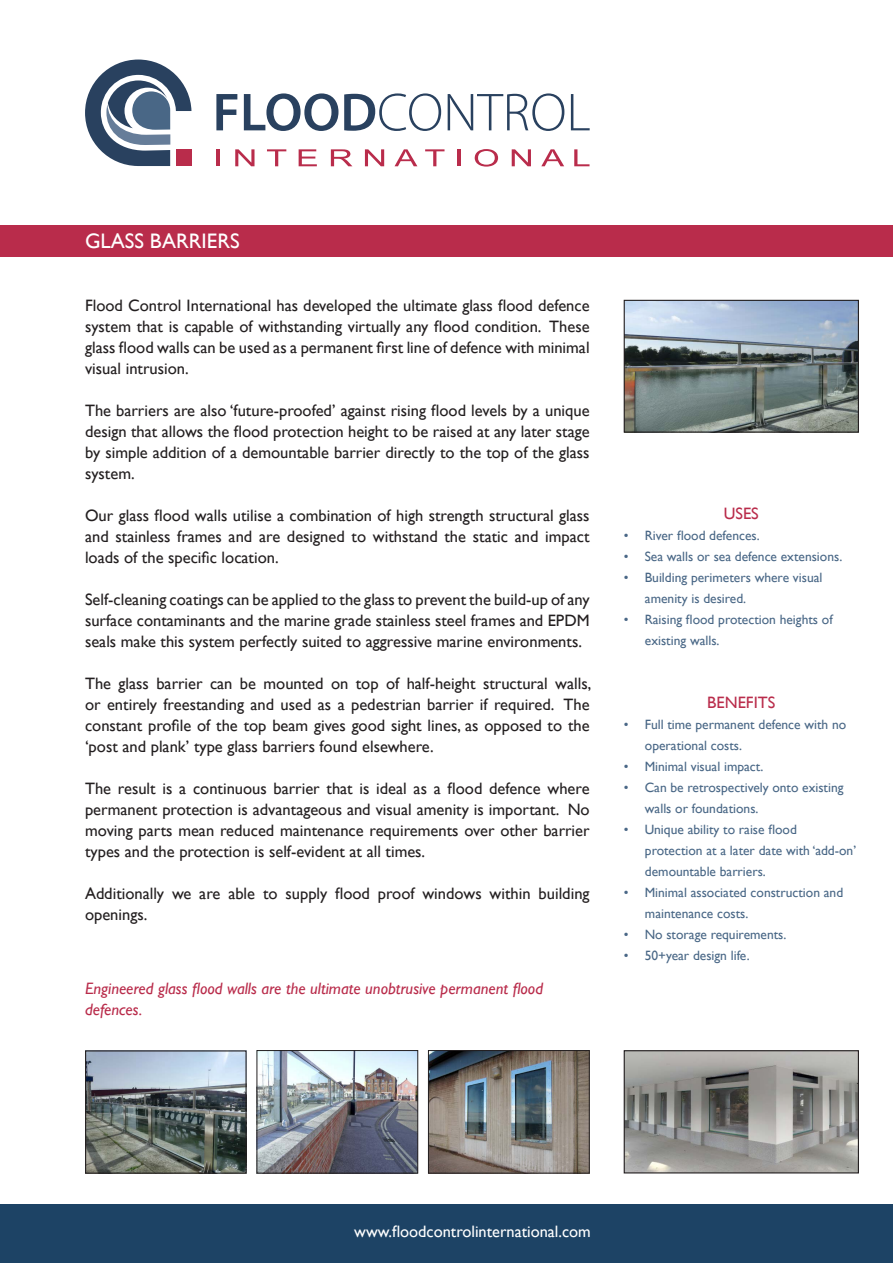
<style>
.page{position:relative;width:893px;height:1263px;background:#fff}
.page>*{position:absolute;margin:0;border:0;box-sizing:border-box;transform-origin:0 0}
.t1{font:21px "Gill Sans";color:#fff}
.t2{font:16.5px/21px "Gill Sans";color:#231f20;text-align:justify}
.t3{font:italic 16.5px/21px "Gill Sans";color:#b92c4b}
.t4{font:16.5px "Gill Sans";color:#fff}
.t5{font:16.5px "Gill Sans";color:#b92c4b}
.t6{font:13.5px/21px "Gill Sans";color:#496786}
</style>
<div class="page">
<svg style="left:216px;top:94px;width:21px;height:36px"></svg>
<svg style="left:244px;top:93px;width:94px;height:38px"></svg>
<svg style="left:344px;top:93px;width:97px;height:38px"></svg>
<svg style="left:448px;top:93px;width:116px;height:38px"></svg>
<svg style="left:571px;top:94px;width:19px;height:36px"></svg>
<svg style="left:85px;top:60px;width:106px;height:106px"></svg>
<div style="left:176px;top:150px;width:15px;height:16px;background:#b92c4b"></div>
<hr style="left:217px;top:149px;width:3px;height:17px;background:#b92c4b">
<svg style="left:235px;top:149px;width:19px;height:17px"></svg>
<svg style="left:267px;top:149px;width:19px;height:17px"></svg>
<svg style="left:299px;top:149px;width:18px;height:17px"></svg>
<svg style="left:331px;top:149px;width:21px;height:17px"></svg>
<svg style="left:365px;top:149px;width:19px;height:17px"></svg>
<svg style="left:395px;top:149px;width:22px;height:17px"></svg>
<svg style="left:425px;top:149px;width:19px;height:17px"></svg>
<hr style="left:457px;top:149px;width:3px;height:17px;background:#b92c4b">
<svg style="left:475px;top:149px;width:23px;height:18px"></svg>
<svg style="left:512px;top:149px;width:19px;height:17px"></svg>
<svg style="left:541px;top:149px;width:23px;height:17px"></svg>
<svg style="left:574px;top:149px;width:15px;height:17px"></svg>
<div style="left:0;top:225px;width:893px;height:32px;background:#b92c4b"></div>
<div style="left:0;top:1204px;width:893px;height:59px;background:#1d4365"></div>
<img style="left:626px;top:302px;width:231px;height:129px">
<div style="left:624px;top:300px;width:235px;height:133px;border:1px solid #231f20"></div>
<img style="left:430px;top:1052px;width:158px;height:119px">
<div style="left:428px;top:1050px;width:162px;height:123px;border:1px solid #231f20"></div>
<img style="left:259px;top:1052px;width:157px;height:119px">
<div style="left:257px;top:1050px;width:161px;height:123px;border:1px solid #231f20"></div>
<img style="left:626px;top:1052px;width:231px;height:119px">
<div style="left:624px;top:1050px;width:235px;height:123px;border:1px solid #231f20"></div>
<img style="left:87px;top:1052px;width:158px;height:120px">
<div style="left:85px;top:1050px;width:162px;height:124px;border:1px solid #231f20"></div>
<p class="t1" style="left:85px;top:229px;width:156px">GLASS BARRIERS</p>
<p class="t2" style="left:85px;top:295px;width:506px">Flood Control International has developed the ultimate glass flood defence system that is capable of withstanding virtually any flood condition. These glass flood walls can be used as a permanent first line of defence with minimal visual intrusion.</p>
<p class="t2" style="left:85px;top:400px;width:506px">The barriers are also ‘future-proofed’ against rising flood levels by a unique design that allows the flood protection height to be raised at any later stage by simple addition of a demountable barrier directly to the top of the glass system.</p>
<p class="t2" style="left:85px;top:505px;width:506px">Our glass flood walls utilise a combination of high strength structural glass and stainless frames and are designed to withstand the static and impact loads of the specific location.</p>
<p class="t2" style="left:85px;top:589px;width:506px">Self-cleaning coatings can be applied to the glass to prevent the build-up of any surface contaminants and the marine grade stainless steel frames and EPDM seals make this system perfectly suited to aggressive marine environments.</p>
<p class="t2" style="left:85px;top:673px;width:508px">The glass barrier can be mounted on top of half-height structural walls, or entirely freestanding and used as a pedestrian barrier if required. The constant profile of the top beam gives good sight lines, as opposed to the ‘post and plank’ type glass barriers found elsewhere.</p>
<p class="t2" style="left:85px;top:778px;width:506px">The result is a continuous barrier that is ideal as a flood defence where permanent protection is advantageous and visual amenity is important. No moving parts mean reduced maintenance requirements over other barrier types and the protection is self-evident at all times.</p>
<p class="t2" style="left:85px;top:883px;width:506px">Additionally we are able to supply flood proof windows within building openings.</p>
<p class="t3" style="left:85px;top:978px;width:460px">Engineered glass flood walls are the ultimate unobtrusive permanent flood defences.</p>
<p class="t5" style="left:724px;top:504px;width:37px">USES</p>
<p class="t6" style="left:624px;top:525px;width:137px">• River flood defences.</p>
<p class="t6" style="left:624px;top:546px;width:220px">• Sea walls or sea defence extensions.</p>
<p class="t6" style="left:645px;top:567px;width:179px;text-indent:-21px">• Building perimeters where visual amenity is desired.</p>
<p class="t6" style="left:645px;top:609px;width:189px;text-indent:-21px">• Raising flood protection heights of existing walls.</p>
<p class="t5" style="left:707px;top:693px;width:70px">BENEFITS</p>
<p class="t6" style="left:645px;top:714px;width:203px;text-indent:-21px">• Full time permanent defence with no operational costs.</p>
<p class="t6" style="left:624px;top:756px;width:141px">• Minimal visual impact.</p>
<p class="t6" style="left:645px;top:777px;width:200px;text-indent:-21px">• Can be retrospectively onto existing walls or foundations.</p>
<p class="t6" style="left:645px;top:819px;width:213px;text-indent:-21px">• Unique ability to raise flood protection at a later date with ‘add-on’ demountable barriers.</p>
<p class="t6" style="left:645px;top:882px;width:200px;text-indent:-21px">• Minimal associated construction and maintenance costs.</p>
<p class="t6" style="left:624px;top:924px;width:164px">• No storage requirements.</p>
<p class="t6" style="left:624px;top:945px;width:127px">• 50+year design life.</p>
<p class="t4" style="left:354px;top:1221px;width:238px">www.floodcontrolinternational.com</p>
</div>
